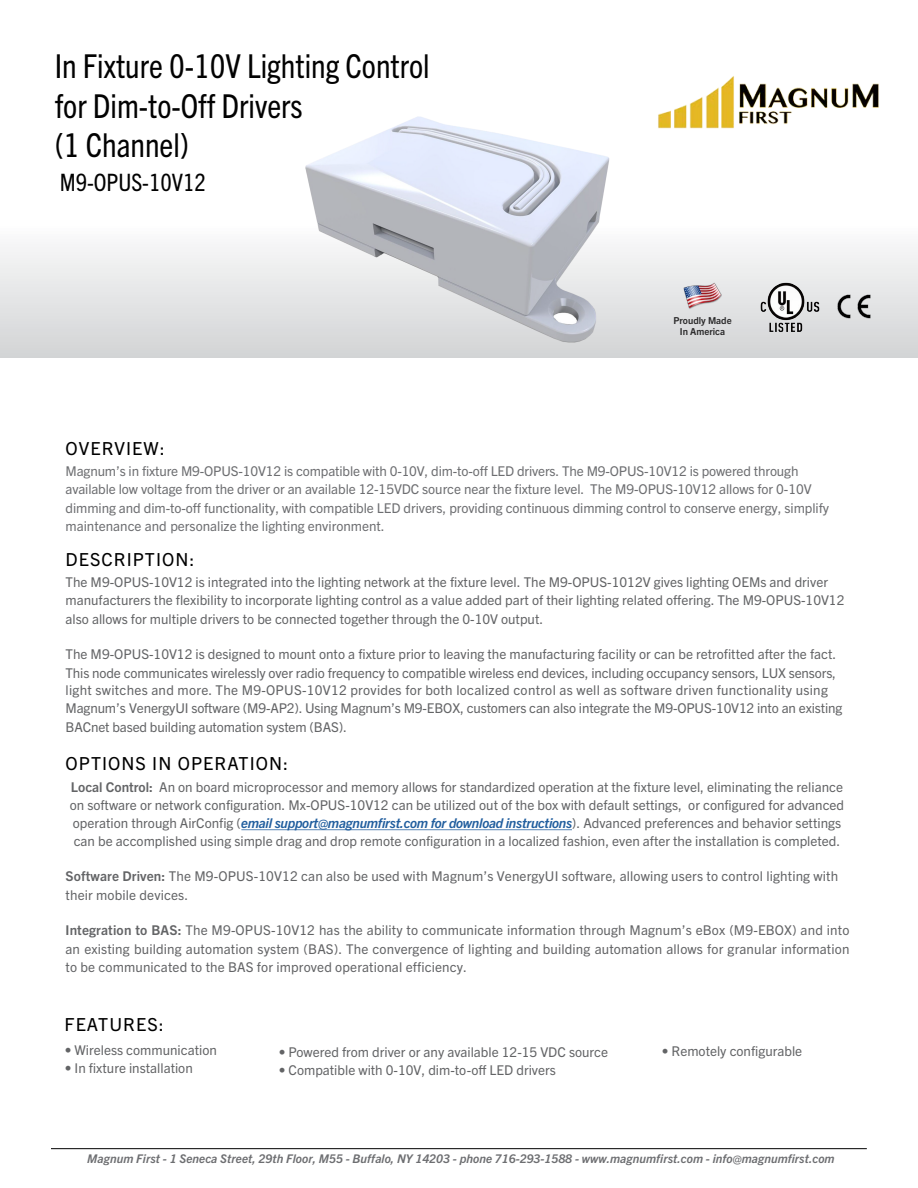
<style>
.page{position:relative;width:918px;height:1188px;background:#fff}
.page>*{position:absolute;margin:0;border:0;box-sizing:border-box;transform-origin:0 0}
.t1{font:condensed 33px/39.3px "Trade Gothic Next LT Pro";color:#020202}
.t2{font:condensed 24px "Trade Gothic Next LT Pro";color:#020202}
.t3{font:18px "Trade Gothic Next LT Pro";letter-spacing:.06em;color:#000}
.t4{font:13.5px/18.5px "Trade Gothic Next LT Pro";color:#636466}
.t5{font:13.5px/18.3px "Trade Gothic Next LT Pro";letter-spacing:-.005em;color:#6d6e71}
.t6{font:italic 700 12px "Trade Gothic Next LT Pro";letter-spacing:.005em;color:#6d6e71}
.t7{font:700 9.6px/10.8px "Trade Gothic Next LT Pro";color:#292829;text-align:center}
.s1{font-weight:700}
.s2{font-weight:700;font-style:italic;color:#215e9e}
</style>
<div class="page">
<div style="left:0;top:0;width:918px;height:357px;background:linear-gradient(to bottom,#fff,#e3e4e5)"></div>
<hr style="left:51px;top:1148px;width:816px;height:1px;background:#000">
<img style="left:683px;top:276px;width:39px;height:39px">
<hr style="left:241px;top:829px;width:331px;height:1px;background:#215e9e">
<img style="left:834px;top:291px;width:46px;height:32px">
<img style="left:747px;top:279px;width:87px;height:56px">
<img style="left:302px;top:102px;width:357px;height:252px">
<img style="left:650px;top:68px;width:241px;height:70px">
<h1 class="t1" style="left:55px;top:47px;width:377px">In Fixture 0-10V Lighting Control for Dim-to-Off Drivers<br>(1 Channel)</h1>
<h2 class="t2" style="left:60px;top:166px;width:148px">M9-OPUS-10V12</h2>
<p class="t7" style="left:673px;top:314px;width:60px">Proudly Made<br>In America</p>
<h3 class="t3" style="left:66px;top:436px;width:101px">OVERVIEW:</h3>
<p class="t5" style="left:66px;top:462px;width:765px">Magnum’s in fixture M9-OPUS-10V12 is compatible with 0-10V, dim-to-off LED drivers. The M9-OPUS-10V12 is powered through available low voltage from the driver or an available 12-15VDC source near the fixture level. The M9-OPUS-10V12 allows for 0-10V dimming and dim-to-off functionality, with compatible LED drivers, providing continuous dimming control to conserve energy, simplify maintenance and personalize the lighting environment.</p>
<h3 class="t3" style="left:66px;top:547px;width:131px">DESCRIPTION:</h3>
<p class="t4" style="left:66px;top:572px;width:780px">The M9-OPUS-10V12 is integrated into the lighting network at the fixture level. The M9-OPUS-1012V gives lighting OEMs and driver manufacturers the flexibility to incorporate lighting control as a value added part of their lighting related offering. The M9-OPUS-10V12 also allows for multiple drivers to be connected together through the 0-10V output.</p>
<p class="t4" style="left:66px;top:644px;width:772px;line-height:18.9px">The M9-OPUS-10V12 is designed to mount onto a fixture prior to leaving the manufacturing facility or can be retrofitted after the fact.<br>This node communicates wirelessly over radio frequency to compatible wireless end devices, including occupancy sensors, LUX sensors,</p>
<p class="t4" style="left:66px;top:680px;width:778px">light switches and more. The M9-OPUS-10V12 provides for both localized control as well as software driven functionality using<br>Magnum’s VenergyUI software (M9-AP2). Using Magnum’s M9-EBOX, customers can also integrate the M9-OPUS-10V12 into an existing<br>BACnet based building automation system (BAS).</p>
<h3 class="t3" style="left:66px;top:751px;width:224px">OPTIONS IN OPERATION:</h3>
<p class="t4" style="left:70px;top:777px;width:776px;line-height:18px"><span class="s1">Local Control:</span> An on board microprocessor and memory allows for standardized operation at the fixture level, eliminating the reliance on software or network configuration. Mx-OPUS-10V12 can be utilized out of the box with default settings, or configured for advanced operation through AirConfig (<span class="s2">email support@magnumfirst.com for download instructions</span>). Advanced preferences and behavior settings can be accomplished using simple drag and drop remote configuration in a localized fashion, even after the installation is completed.</p>
<p class="t4" style="left:66px;top:866px;width:774px;line-height:18.9px"><span class="s1">Software Driven:</span> The M9-OPUS-10V12 can also be used with Magnum’s VenergyUI software, allowing users to control lighting with their mobile devices.</p>
<p class="t4" style="left:66px;top:920px;width:785px;text-align:justify"><span class="s1">Integration to BAS:</span> The M9-OPUS-10V12 has the ability to communicate information through Magnum’s eBox (M9-EBOX) and into an existing building automation system (BAS). The convergence of lighting and building automation allows for granular information to be communicated to the BAS for improved operational efficiency.</p>
<h3 class="t3" style="left:64px;top:1012px;width:101px">FEATURES:</h3>
<p class="t4" style="left:65px;top:1040px;width:154px">• Wireless communication</p>
<p class="t4" style="left:279px;top:1042px;width:331px">• Powered from driver or any available 12-15 VDC source</p>
<p class="t4" style="left:65px;top:1058px;width:130px">• In fixture installation</p>
<p class="t4" style="left:279px;top:1060px;width:279px">• Compatible with 0-10V, dim-to-off LED drivers</p>
<p class="t4" style="left:662px;top:1041px;width:142px">• Remotely configurable</p>
<p class="t6" style="left:87px;top:1150px;width:749px">Magnum First - 1 Seneca Street, 29th Floor, M55 - Buffalo, NY 14203 - phone 716-293-1588 - www.magnumfirst.com - info@magnumfirst.com</p>
</div>
